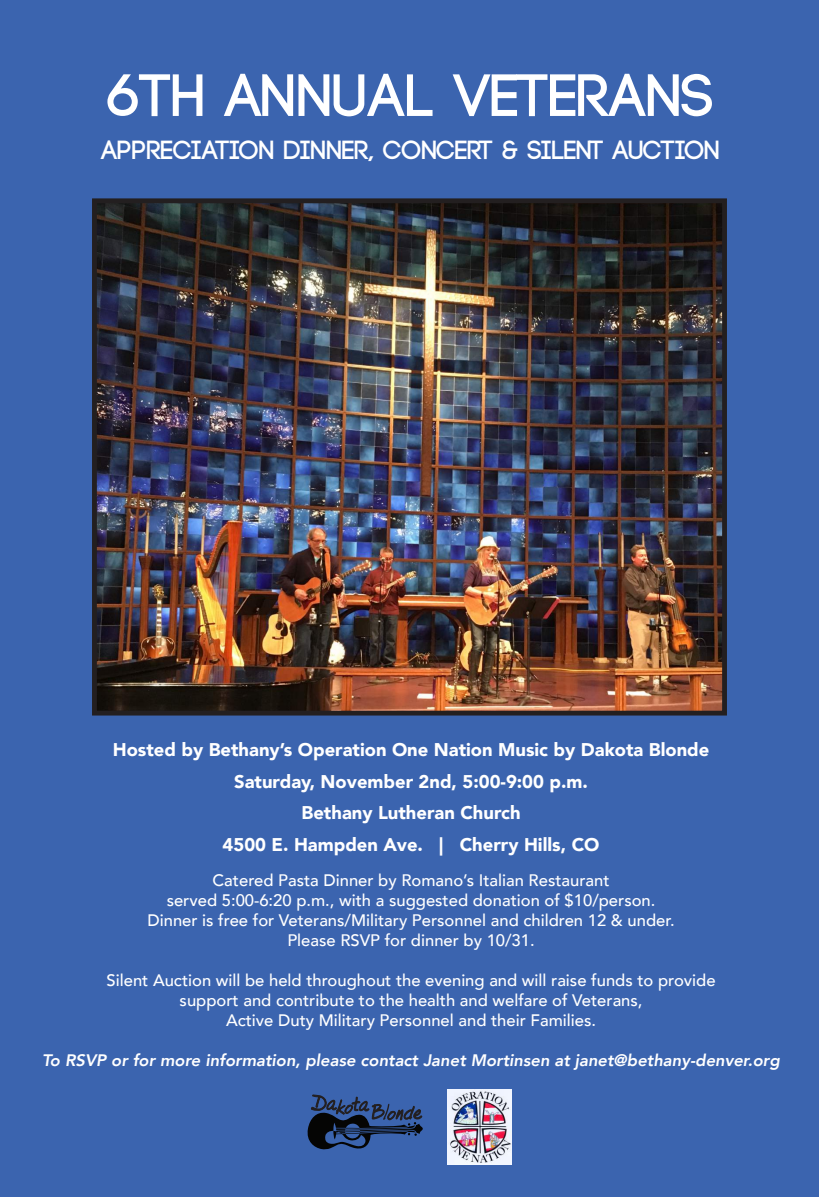
<style>
.page{position:relative;width:819px;height:1197px;background:#3b64af}
.page>*{position:absolute;margin:0;border:0;box-sizing:border-box;transform-origin:0 0}
.t1{font:700 59.5px "Code";color:#fff}
.t2{font:700 26.25px "Code";color:#fff}
.t3{font:900 18.38px/31.5px "Avenir";color:#fff;text-align:center}
.t4{font:500 16.62px/19.9px "Avenir";color:#fff;text-align:center}
.t5{font:italic 800 16.62px "Avenir";color:#fff}
</style>
<div class="page">
<img style="left:98px;top:204px;width:623px;height:506px">
<div style="left:92px;top:198px;width:635px;height:518px;border:5px solid #231f20"></div>
<svg style="left:307px;top:1094px;width:116px;height:56px"></svg>
<img style="left:447px;top:1089px;width:64px;height:76px">
<h1 class="t1" style="left:108px;top:65px;width:608px">6TH ANNUAL VETERANS</h1>
<h2 class="t2" style="left:102px;top:137px;width:620px">APPRECIATION DINNER, CONCERT &amp; SILENT AUCTION</h2>
<p class="t3" style="left:113px;top:733px;width:598px">Hosted by Bethany’s Operation One Nation Music by Dakota Blonde Saturday, November 2nd, 5:00-9:00 p.m.<br>Bethany Lutheran Church<br>4500 E. Hampden Ave. | Cherry Hills, CO</p>
<p class="t4" style="left:148px;top:870px;width:529px">Catered Pasta Dinner by Romano’s Italian Restaurant<br>served 5:00-6:20 p.m., with a suggested donation of $10/person.<br>Dinner is free for Veterans/Military Personnel and children 12 &amp; under.<br>Please RSVP for dinner by 10/31.</p>
<p class="t4" style="left:107px;top:969px;width:611px">Silent Auction will be held throughout the evening and will raise funds to provide support and contribute to the health and welfare of Veterans,<br>Active Duty Military Personnel and their Families.</p>
<p class="t5" style="left:42px;top:1050px;width:739px">To RSVP or for more information, please contact Janet Mortinsen at janet@bethany-denver.org</p>
</div>
